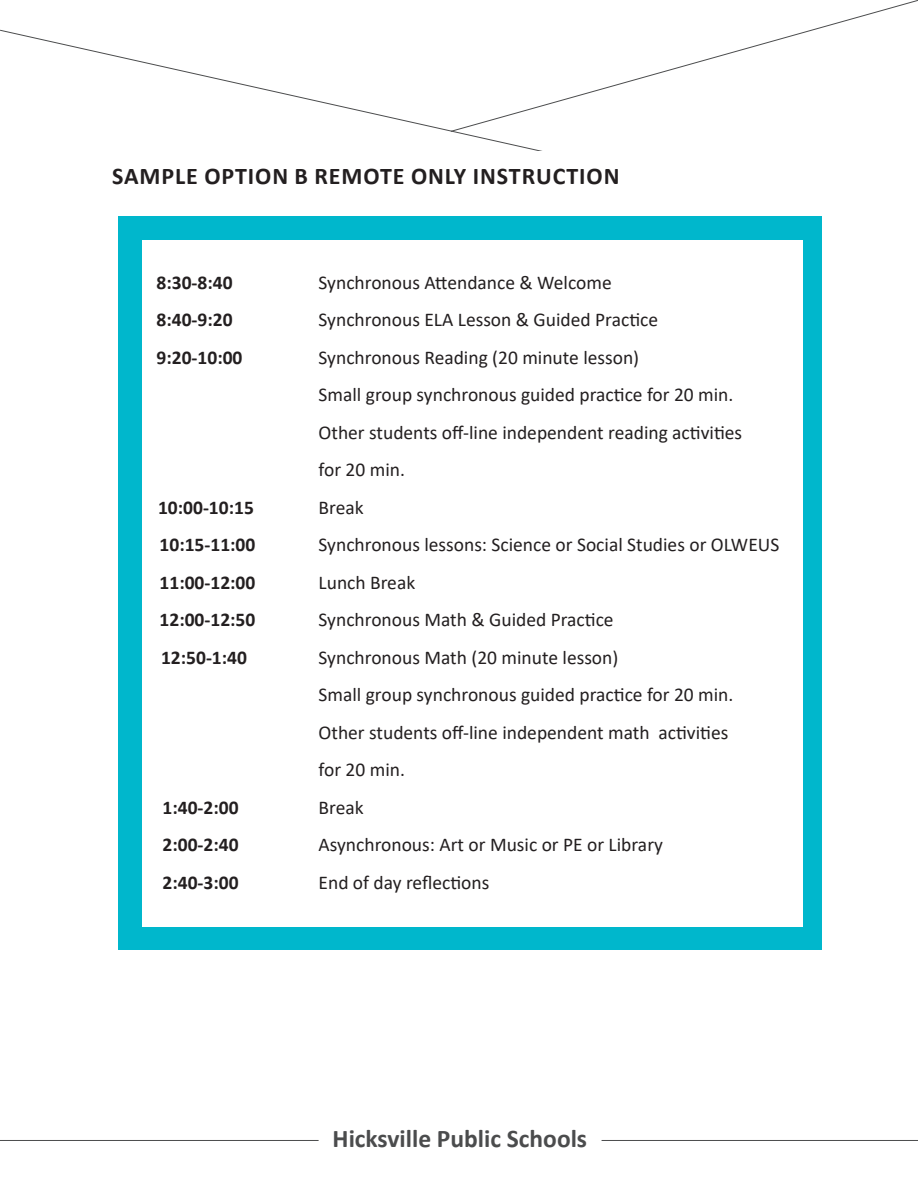
<style>
.page{position:relative;width:918px;height:1188px;background:#fff}
.page>*{position:absolute;margin:0;border:0;box-sizing:border-box;transform-origin:0 0}
.t1{font:700 25.5px "Calibri";color:#4b4c4d}
.t2{font:700 24px "Calibri";letter-spacing:.04em;color:#231f20}
.t3{font:19.5px/37.5px "Calibri";color:#231f20}
.t4{font:700 19.5px "Calibri";color:#231f20}
</style>
<div class="page">
<hr style="left:0;top:1140px;width:319px;height:1px;background:#4b4c4d">
<hr style="left:602px;top:1140px;width:316px;height:1px;background:#4b4c4d">
<svg style="left:0;top:29px;width:818px;height:122px"></svg>
<div style="left:118px;top:216px;width:704px;height:733px;background:#00b7cc"></div>
<div style="left:142px;top:241px;width:660px;height:686px;background:#fff"></div>
<p class="t2" style="left:112px;top:159px;width:509px">SAMPLE OPTION B REMOTE ONLY INSTRUCTION</p>
<p class="t4" style="left:157px;top:269px;width:78px">8:30-8:40</p>
<p class="t3" style="left:319px;top:263px;width:295px">Synchronous Attendance &amp; Welcome</p>
<p class="t4" style="left:157px;top:306px;width:78px">8:40-9:20</p>
<p class="t3" style="left:319px;top:301px;width:341px">Synchronous ELA Lesson &amp; Guided Practice</p>
<p class="t4" style="left:157px;top:344px;width:87px">9:20-10:00</p>
<p class="t3" style="left:319px;top:338px;width:322px">Synchronous Reading (20 minute lesson)</p>
<p class="t3" style="left:319px;top:376px;width:416px">Small group synchronous guided practice for 20 min.</p>
<p class="t3" style="left:319px;top:413px;width:425px">Other students off-line independent reading activities for 20 min.</p>
<p class="t4" style="left:158px;top:494px;width:97px">10:00-10:15</p>
<p class="t3" style="left:319px;top:488px;width:47px">Break</p>
<p class="t4" style="left:160px;top:531px;width:97px">10:15-11:00</p>
<p class="t3" style="left:319px;top:526px;width:462px">Synchronous lessons: Science or Social Studies or OLWEUS</p>
<p class="t4" style="left:160px;top:569px;width:97px">11:00-12:00</p>
<p class="t3" style="left:319px;top:563px;width:98px">Lunch Break</p>
<p class="t4" style="left:160px;top:606px;width:97px">12:00-12:50</p>
<p class="t3" style="left:319px;top:601px;width:297px">Synchronous Math &amp; Guided Practice</p>
<p class="t4" style="left:161px;top:644px;width:87px">12:50-1:40</p>
<p class="t3" style="left:319px;top:638px;width:301px">Synchronous Math (20 minute lesson)</p>
<p class="t3" style="left:319px;top:676px;width:416px">Small group synchronous guided practice for 20 min.</p>
<p class="t3" style="left:319px;top:713px;width:411px">Other students off-line independent math activities for 20 min.</p>
<p class="t4" style="left:163px;top:794px;width:78px">1:40-2:00</p>
<p class="t3" style="left:319px;top:788px;width:47px">Break</p>
<p class="t4" style="left:163px;top:831px;width:78px">2:00-2:40</p>
<p class="t3" style="left:319px;top:826px;width:346px">Asynchronous: Art or Music or PE or Library</p>
<p class="t4" style="left:163px;top:869px;width:78px">2:40-3:00</p>
<p class="t3" style="left:319px;top:863px;width:172px">End of day reflections</p>
<h1 class="t1" style="left:333px;top:1120px;width:256px">Hicksville Public Schools</h1>
</div>
